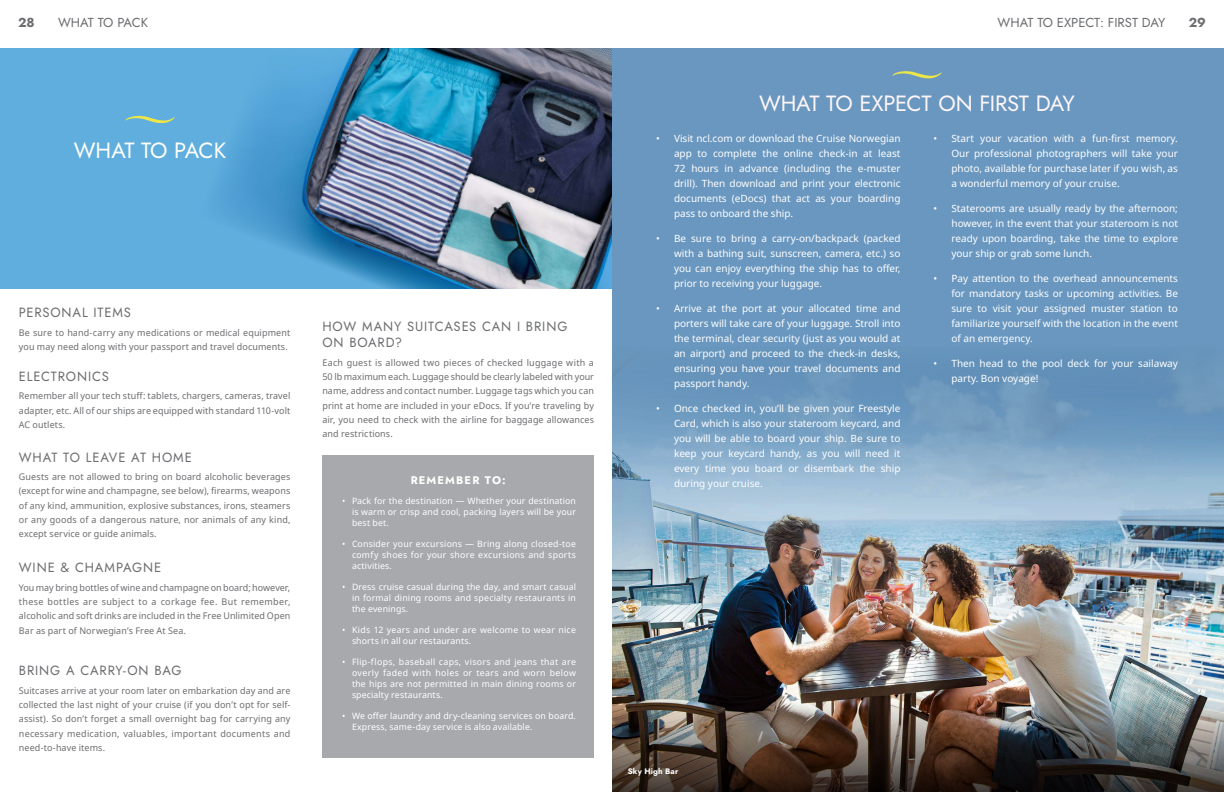
<style>
.page{position:relative;width:1224px;height:792px;background:#fff}
.page>*{position:absolute;margin:0;border:0;box-sizing:border-box;transform-origin:0 0}
.Headlines{font:22px "Jost";letter-spacing:-.015em;color:#fef6f9}
.t1{font:22px "Jost";letter-spacing:-.03em;color:#fffff9}
.t2{font:13.3px "Jost";letter-spacing:.065em;color:#6c6d70}
.t3{font:13px "Jost";color:#6c6d70}
.t4{font:11px "Jost";letter-spacing:.1em;color:#fff}
.t5{font:10px/15px "Noto Sans";color:#fff;text-align:justify}
.t6{font:9.2px/14.4px "Noto Sans";letter-spacing:.01em;color:#6c6d70;text-align:justify}
.t7{font:8.8px/11px "Noto Sans";letter-spacing:.02em;color:#fff;text-align:justify}
.t8{font:8px "Jost";letter-spacing:.015em;color:#fff}
</style>
<div class="page">
<div style="left:0;top:48px;width:612px;height:241px;background:#60aede"></div>
<img style="left:223px;top:48px;width:389px;height:241px">
<div style="left:322px;top:455px;width:272px;height:303px;background:#a8a9ad"></div>
<svg style="left:125px;top:115px;width:50px;height:9px"></svg>
<img style="left:612px;top:614px;width:612px;height:86px">
<img style="left:612px;top:700px;width:612px;height:92px">
<svg style="left:612px;top:48px;width:612px;height:566px;background:#759bbb"></svg>
<svg style="left:892px;top:70px;width:50px;height:9px"></svg>
<h3 class="t3" style="left:18px;top:14px;width:18px">28</h3>
<h3 class="t3" style="left:58px;top:14px;width:22px">WHAT</h3>
<h3 class="t3" style="left:98px;top:14px;width:28px">TO PACK</h3>
<h3 class="t3" style="left:998px;top:14px;width:22px">WHAT</h3>
<h3 class="t3" style="left:1037px;top:14px;width:28px">TO EXPECT</h3>
<h3 class="t3" style="left:1100px;top:14px;width:67px">: FIRST DAY</h3>
<h3 class="t3" style="left:1189px;top:14px;width:19px">29</h3>
<p class="Headlines" style="left:759px;top:89px;width:317px">WHAT TO EXPECT ON FIRST DAY</p>
<p class="t1" style="left:74px;top:135px;width:154px">WHAT TO PACK</p>
<p class="t5" style="left:674px;top:131px;width:228px;text-indent:-18px">• Visit ncl.com or download the Cruise Norwegian app to complete the online check-in at least 72 hours in advance (including the e-muster drill). Then download and print your electronic documents (eDocs) that act as your boarding pass to onboard the ship.</p>
<p class="t5" style="left:674px;top:231px;width:228px;text-indent:-18px">• Be sure to bring a carry-on/backpack (packed with a bathing suit, sunscreen, camera, etc.) so you can enjoy everything the ship has to offer, prior to receiving your luggage.</p>
<p class="t5" style="left:674px;top:301px;width:228px;text-indent:-18px">• Arrive at the port at your allocated time and porters will take care of your luggage. Stroll into the terminal, clear security (just as you would at an airport) and proceed to the check-in desks, ensuring you have your travel documents and passport handy.</p>
<p class="t5" style="left:674px;top:401px;width:228px;text-indent:-18px">• Once checked in, you’ll be given your Freestyle Card, which is also your stateroom keycard, and you will be able to board your ship. Be sure to keep your keycard handy, as you will need it every time you board or disembark the ship during your cruise.</p>
<p class="t2" style="left:19px;top:304px;width:113px">PERSONAL ITEMS</p>
<p class="t6" style="left:19px;top:325px;width:273px">Be sure to hand-carry any medications or medical equipment you may need along with your passport and travel documents.</p>
<p class="t2" style="left:19px;top:367px;width:92px">ELECTRONICS</p>
<p class="t6" style="left:19px;top:389px;width:273px">Remember all your tech stuff: tablets, chargers, cameras, travel adapter, etc. All of our ships are equipped with standard 110-volt AC outlets.</p>
<p class="t2" style="left:19px;top:448px;width:174px">WHAT TO LEAVE AT HOME</p>
<p class="t6" style="left:19px;top:470px;width:273px">Guests are not allowed to bring on board alcoholic beverages (except for wine and champagne, see below), firearms, weapons of any kind, ammunition, explosive substances, irons, steamers or any goods of a dangerous nature, nor animals of any kind, except service or guide animals.</p>
<p class="t2" style="left:19px;top:559px;width:144px">WINE &amp; CHAMPAGNE</p>
<p class="t6" style="left:19px;top:580px;width:273px">You may bring bottles of wine and champagne on board; however, these bottles are subject to a corkage fee. But remember, alcoholic and soft drinks are included in the Free Unlimited Open Bar as part of Norwegian’s Free At Sea.</p>
<p class="t2" style="left:19px;top:662px;width:164px">BRING A CARRY-ON BAG</p>
<p class="t6" style="left:19px;top:683px;width:273px">Suitcases arrive at your room later on embarkation day and are collected the last night of your cruise (if you don’t opt for self&shy;assist). So don’t forget a small overnight bag for carrying any necessary medication, valuables, important documents and need-to-have items.</p>
<p class="t2" style="left:322px;top:317px;width:247px">HOW MANY SUITCASES CAN I BRING</p>
<p class="t2" style="left:322px;top:334px;width:81px">ON BOARD?</p>
<p class="t6" style="left:322px;top:355px;width:273px">Each guest is allowed two pieces of checked luggage with a 50 lb maximum each. Luggage should be clearly labeled with your name, address and contact number. Luggage tags which you can print at home are included in your eDocs. If you’re traveling by air, you need to check with the airline for baggage allowances and restrictions.</p>
<p class="t4" style="left:411px;top:472px;width:97px">REMEMBER TO:</p>
<p class="t7" style="left:352px;top:496px;width:226px;text-indent:-10px">• Pack for the destination — Whether your destination is warm or crisp and cool, packing layers will be your best bet.</p>
<p class="t7" style="left:352px;top:539px;width:226px;text-indent:-10px">• Consider your excursions — Bring along closed-toe comfy shoes for your shore excursions and sports activities.</p>
<p class="t7" style="left:352px;top:582px;width:226px;text-indent:-10px">• Dress cruise casual during the day, and smart casual in formal dining rooms and specialty restaurants in the evenings.</p>
<p class="t7" style="left:352px;top:625px;width:226px;text-indent:-10px">• Kids 12 years and under are welcome to wear nice shorts in all our restaurants.</p>
<p class="t7" style="left:352px;top:657px;width:225px;text-indent:-10px">• Flip-flops, baseball caps, visors and jeans that are overly faded with holes or tears and worn below the hips are not permitted in main dining rooms or specialty restaurants.</p>
<p class="t7" style="left:352px;top:711px;width:225px;text-indent:-10px">• We offer laundry and dry-cleaning services on board.<br>Express, same-day service is also available.</p>
<p class="t8" style="left:628px;top:766px;width:52px">SKY HIGH BAR</p>
<p class="t5" style="left:952px;top:131px;width:228px;text-indent:-18px">• Start your vacation with a fun-first memory.<br>Our professional photographers will take your photo, available for purchase later if you wish, as a wonderful memory of your cruise.</p>
<p class="t5" style="left:952px;top:201px;width:228px;text-indent:-18px">• Staterooms are usually ready by the afternoon; however, in the event that your stateroom is not ready upon boarding, take the time to explore your ship or grab some lunch.</p>
<p class="t5" style="left:952px;top:271px;width:228px;text-indent:-18px">• Pay attention to the overhead announcements for mandatory tasks or upcoming activities. Be sure to visit your assigned muster station to familiarize yourself with the location in the event of an emergency.</p>
<p class="t5" style="left:952px;top:356px;width:228px;text-indent:-18px">• Then head to the pool deck for your sailaway party. Bon voyage!</p>
</div>
